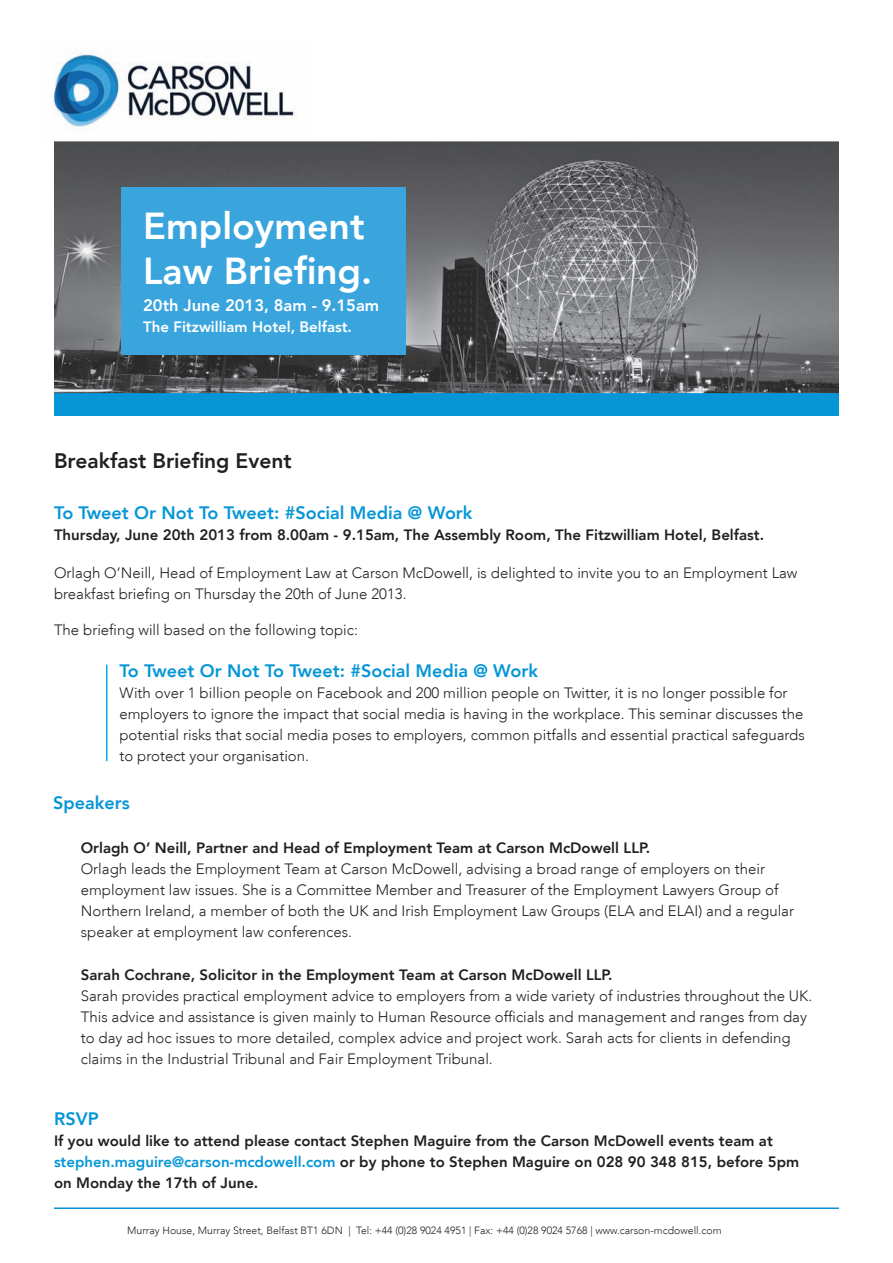
<style>
.page{position:relative;width:893px;height:1263px;background:#fff}
.page>*{position:absolute;margin:0;border:0;box-sizing:border-box;transform-origin:0 0}
.t1{font:800 37.5px/45px "Avenir LT";color:#fff}
.t2{font:800 21px "Avenir LT";color:#231f20}
.t3{font:800 18px "Avenir LT";color:#0696d7}
.t4{font:800 16.5px "Avenir LT";color:#fff}
.t5{font:300 15px/21px "Avenir LT";color:#231f20}
.t6{font:800 15px/21px "Avenir LT";color:#231f20}
.t7{font:800 15px "Avenir LT";color:#fff}
.t8{font:300 10.5px "Avenir LT";color:#231f20}
.s1{color:#0696d7}
</style>
<div class="page">
<div style="left:54px;top:393px;width:785px;height:23px;background:#0696d7"></div>
<hr style="left:54px;top:1207px;width:785px;height:2px;background:#0696d7">
<img style="left:53px;top:51px;width:243px;height:76px">
<img style="left:54px;top:141px;width:785px;height:252px">
<div style="left:122px;top:187px;width:283px;height:167px;background:#3aa5dd"></div>
<hr style="left:106px;top:665px;width:1px;height:96px;background:#00aeef">
<h1 class="t1" style="left:143px;top:203px;width:231px">Employment<br>Law Briefing.</h1>
<p class="t4" style="left:143px;top:295px;width:238px">20th June 2013, 8am - 9.15am</p>
<p class="t7" style="left:143px;top:318px;width:210px">The Fitzwilliam Hotel, Belfast.</p>
<h2 class="t2" style="left:54px;top:449px;width:239px">Breakfast Briefing Event</h2>
<p class="t3" style="left:54px;top:502px;width:420px">To Tweet Or Not To Tweet: #Social Media @ Work</p>
<p class="t6" style="left:54px;top:524px;width:712px">Thursday, June 20th 2013 from 8.00am - 9.15am, The Assembly Room, The Fitzwilliam Hotel, Belfast.</p>
<p class="t5" style="left:54px;top:563px;width:745px">Orlagh O’Neill, Head of Employment Law at Carson McDowell, is delighted to invite you to an Employment Law breakfast briefing on Thursday the 20th of June 2013.</p>
<p class="t5" style="left:54px;top:620px;width:306px">The briefing will based on the following topic:</p>
<p class="t3" style="left:119px;top:660px;width:420px">To Tweet Or Not To Tweet: #Social Media @ Work</p>
<p class="t5" style="left:119px;top:682px;width:687px">With over 1 billion people on Facebook and 200 million people on Twitter, it is no longer possible for employers to ignore the impact that social media is having in the workplace. This seminar discusses the potential risks that social media poses to employers, common pitfalls and essential practical safeguards to protect your organisation.</p>
<p class="t3" style="left:53px;top:792px;width:78px">Speakers</p>
<p class="t6" style="left:81px;top:838px;width:571px">Orlagh O’ Neill, Partner and Head of Employment Team at Carson McDowell LLP.</p>
<p class="t5" style="left:81px;top:859px;width:715px">Orlagh leads the Employment Team at Carson McDowell, advising a broad range of employers on their employment law issues. She is a Committee Member and Treasurer of the Employment Lawyers Group of Northern Ireland, a member of both the UK and Irish Employment Law Groups (ELA and ELAI) and a regular speaker at employment law conferences.</p>
<p class="t6" style="left:81px;top:964px;width:533px">Sarah Cochrane, Solicitor in the Employment Team at Carson McDowell LLP.</p>
<p class="t5" style="left:81px;top:985px;width:733px">Sarah provides practical employment advice to employers from a wide variety of industries throughout the UK.<br>This advice and assistance is given mainly to Human Resource officials and management and ranges from day to day ad hoc issues to more detailed, complex advice and project work. Sarah acts for clients in defending claims in the Industrial Tribunal and Fair Employment Tribunal.</p>
<p class="t3" style="left:54px;top:1108px;width:46px">RSVP</p>
<p class="t6" style="left:54px;top:1130px;width:747px">If you would like to attend please contact Stephen Maguire from the Carson McDowell events team at <span class="s1">stephen.maguire@carson-mcdowell.com</span> or by phone to Stephen Maguire on 028 90 348 815, before 5pm on Monday the 17th of June.</p>
<p class="t8" style="left:127px;top:1224px;width:596px">Murray House, Murray Street, Belfast BT1 6DN | Tel: +44 (0)28 9024 4951 | Fax: +44 (0)28 9024 5768 | www.carson-mcdowell.com</p>
</div>
